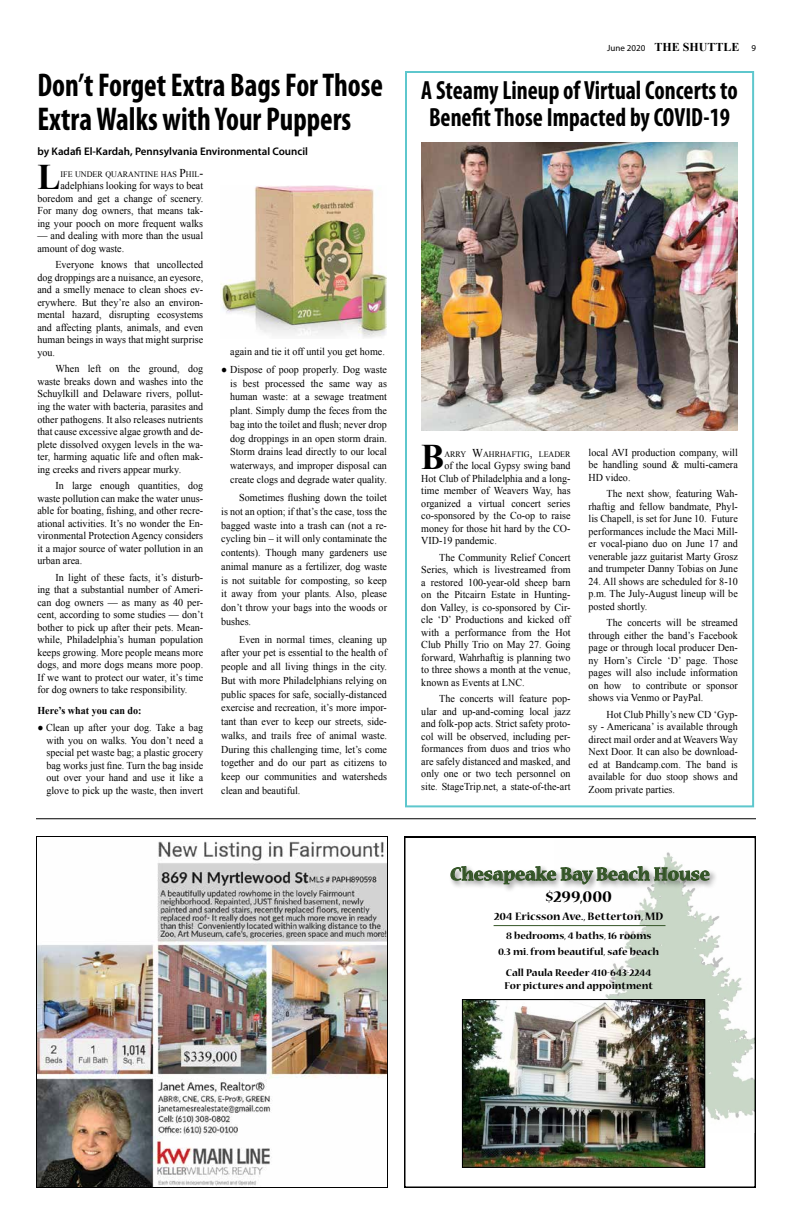
<style>
.page{position:relative;width:792px;height:1224px;background:#fff}
.page>*{position:absolute;margin:0;border:0;box-sizing:border-box;transform-origin:0 0}
.t1{font:700 36px "Times New Roman";color:#000;scale:.96 1}
.t2{font:700 condensed 33px/34px "Myriad Pro";color:#000;scale:.91 1}
.t3{font:700 condensed 26.4px/27px "Myriad Pro";color:#000;scale:.91 1}
.t4{font:700 20px "Nueva Std";color:#345527}
.t5{font:700 18px "Nueva Std";color:#000}
.t6{font:700 12px "Nueva Std";color:#000}
.t7{font:700 12px "Times New Roman";color:#000}
.t8{font:700 11px/16px "Nueva Std";color:#000;text-align:center}
.t9{font:600 11px "Myriad Pro";color:#000}
.t10{font:10.5px/12.5px "Times New Roman";color:#000;text-align:justify;scale:.96 1}
.t11{font:700 10.5px "Times New Roman";color:#000;scale:.96 1}
.t12{font:8.4px "Times New Roman";color:#000;scale:.96 1}
.s1{font-size:12px}
.s2{font-family:"Myriad Pro";font-weight:400;font-size:9px}
</style>
<div class="page">
<div style="left:405px;top:71px;width:349px;height:736px;border:2px solid #5ec7cd"></div>
<img style="left:38px;top:841px;width:348px;height:345px">
<div style="left:36px;top:836px;width:352px;height:352px;border:1px solid #000"></div>
<img style="left:554px;top:852px;width:200px;height:281px">
<img style="left:464px;top:1001px;width:239px;height:165px">
<div style="left:462px;top:999px;width:243px;height:169px;border:1px solid #000"></div>
<div style="left:449px;top:865px;width:268px;height:28px;background:#000;opacity:.61"></div>
<svg style="left:451px;top:866px;width:259px;height:18px"></svg>
<hr style="left:494px;top:925px;width:172px;height:1px;background:#345527">
<div style="left:404px;top:836px;width:352px;height:352px;border:1px solid #000"></div>
<hr style="left:36px;top:818px;width:720px;height:1px;background:#000">
<img style="left:422px;top:143px;width:315px;height:287px">
<img style="left:220px;top:186px;width:167px;height:152px">
<h2 class="t2" style="left:37px;top:67px;width:381px">Don’t Forget Extra Bags For Those<br>Extra Walks with Your Puppers</h2>
<p class="t9" style="left:37px;top:144px;width:272px">by Kadafi El-Kardah, Pennsylvania Environmental Council</p>
<h1 class="t1" style="left:37px;top:152px;width:26px">L</h1>
<p class="t12" style="left:61px;top:168px;width:150px">IFE UNDER QUARANTINE HAS <span class="s1">P</span>HIL<span class="s1">-</span></p>
<p class="t10" style="left:37px;top:179px;width:174px;text-indent:23px">adelphians looking for ways to beat boredom and get a change of scenery.<br>For many dog owners, that means tak&shy;ing your pooch on more frequent walks</p>
<p class="t10" style="left:37px;top:229px;width:174px">— and dealing with more than the usual amount of dog waste.</p>
<p class="t10" style="left:37px;top:258px;width:174px;text-indent:18px">Everyone knows that uncollected dog droppings are a nuisance, an eyesore, and a smelly menace to clean shoes ev&shy;erywhere. But they’re also an environ&shy;mental hazard, disrupting ecosystems and affecting plants, animals, and even human beings in ways that might surprise you.</p>
<p class="t10" style="left:37px;top:363px;width:174px;text-indent:18px">When left on the ground, dog waste breaks down and washes into the Schuylkill and Delaware rivers, pollut&shy;ing the water with bacteria, parasites and other pathogens. It also releases nutrients that cause excessive algae growth and de&shy;plete dissolved oxygen levels in the wa&shy;ter, harming aquatic life and often mak&shy;ing creeks and rivers appear murky.</p>
<p class="t10" style="left:37px;top:479px;width:174px;text-indent:18px">In large enough quantities, dog waste pollution can make the water unus&shy;able for boating, fishing, and other recre&shy;ational activities. It’s no wonder the En&shy;vironmental Protection Agency considers it a major source of water pollution in an urban area.</p>
<p class="t10" style="left:37px;top:571px;width:174px;text-indent:18px">In light of these facts, it’s disturb&shy;ing that a substantial number of Ameri&shy;can dog owners — as many as 40 per&shy;cent, according to some studies — don’t bother to pick up after their pets. Mean&shy;while, Philadelphia’s human population keeps growing. More people means more dogs, and more dogs means more poop.<br>If we want to protect our water, it’s time for dog owners to take responsibility.</p>
<p class="t11" style="left:37px;top:703px;width:110px">Here’s what you can do:</p>
<p class="t10" style="left:46px;top:721px;width:165px;text-indent:-9px">● Clean up after your dog. Take a bag with you on walks. You don’t need a special pet waste bag; a plastic grocery bag works just fine. Turn the bag inside out over your hand and use it like a glove to pick up the waste, then invert</p>
<p class="t10" style="left:230px;top:345px;width:163px">again and tie it off until you get home.</p>
<p class="t10" style="left:230px;top:362px;width:165px;line-height:13.7px;text-indent:-9px">● Dispose of poop properly. Dog waste is best processed the same way as human waste: at a sewage treatment plant. Simply dump the feces from the bag into the toilet and flush; never drop dog droppings in an open storm drain.<br>Storm drains lead directly to our local waterways, and improper disposal can create clogs and degrade water quality.</p>
<p class="t10" style="left:221px;top:491px;width:174px;line-height:13.7px;text-indent:18px">Sometimes flushing down the toilet is not an option; if that’s the case, toss the bagged waste into a trash can (not a re&shy;cycling bin – it will only contaminate the contents). Though many gardeners use animal manure as a fertilizer, dog waste is not suitable for composting, so keep it away from your plants. Also, please don’t throw your bags into the woods or bushes.</p>
<p class="t10" style="left:221px;top:632px;width:174px;line-height:13.7px;text-indent:18px">Even in normal times, cleaning up after your pet is essential to the health of people and all living things in the city.<br>But with more Philadelphians relying on public spaces for safe, socially-distanced exercise and recreation, it’s more impor&shy;tant than ever to keep our streets, side&shy;walks, and trails free of animal waste.<br>During this challenging time, let’s come together and do our part as citizens to keep our communities and watersheds clean and beautiful.</p>
<p class="t7" style="left:607px;top:39px;width:150px"><span class="s2">June 2020</span> THE SHUTTLE <span class="s2">9</span></p>
<h3 class="t3" style="left:421px;top:76px;width:350px">A Steamy Lineup of Virtual Concerts to<br>Benefit Those Impacted by COVID-19</h3>
<h1 class="t1" style="left:421px;top:432px;width:26px">B</h1>
<p class="t12" style="left:444px;top:448px;width:133px">ARRY <span class="s1">W</span>AHRHAFTIG<span class="s1">,</span> LEADER</p>
<p class="t10" style="left:421px;top:459px;width:157px;text-indent:23px">of the local Gypsy swing band Hot Club of Philadelphia and a long&shy;time member of Weavers Way, has organized a virtual concert series co-sponsored by the Co-op to raise money for those hit hard by the CO-VID-19 pandemic.</p>
<p class="t10" style="left:421px;top:551px;width:157px;text-indent:18px">The Community Relief Concert Series, which is livestreamed from a restored 100-year-old sheep barn on the Pitcairn Estate in Hunting&shy;don Valley, is co-sponsored by Cir&shy;cle ‘D’ Productions and kicked off with a performance from the Hot Club Philly Trio on May 27. Going forward, Wahrhaftig is planning two to three shows a month at the venue, known as Events at LNC.</p>
<p class="t10" style="left:421px;top:692px;width:157px;text-indent:18px">The concerts will feature pop&shy;ular and up-and-coming local jazz and folk-pop acts. Strict safety proto&shy;col will be observed, including per&shy;formances from duos and trios who are safely distanced and masked, and only one or two tech personnel on site. StageTrip.net, a state-of-the-art</p>
<p class="t10" style="left:589px;top:446px;width:157px">local AVI production company, will be handling sound &amp; multi-camera HD video.</p>
<p class="t10" style="left:589px;top:487px;width:157px;text-indent:18px">The next show, featuring Wah&shy;rhaftig and fellow bandmate, Phyl&shy;lis Chapell, is set for June 10. Future performances include the Maci Mill&shy;er vocal-piano duo on June 17 and venerable jazz guitarist Marty Grosz and trumpeter Danny Tobias on June</p>
<p class="t10" style="left:589px;top:575px;width:157px">24. All shows are scheduled for 8-10 p.m. The July-August lineup will be posted shortly.</p>
<p class="t10" style="left:589px;top:616px;width:157px;text-indent:18px">The concerts will be streamed through either the band’s Facebook page or through local producer Den&shy;ny Horn’s Circle ‘D’ page. Those pages will also include information on how to contribute or sponsor shows via Venmo or PayPal.</p>
<p class="t10" style="left:589px;top:708px;width:157px;text-indent:18px">Hot Club Philly’s new CD ‘Gyp&shy;sy - Americana’ is available through direct mail order and at Weavers Way Next Door. It can also be download&shy;ed at Bandcamp.com. The band is available for duo stoop shows and Zoom private parties.</p>
<h3 class="t4" style="left:450px;top:865px;width:261px">Chesapeake Bay Beach House</h3>
<h3 class="t5" style="left:545px;top:888px;width:68px">$299,000</h3>
<p class="t6" style="left:494px;top:911px;width:171px">204 Ericsson Ave., Betterton, MD</p>
<p class="t8" style="left:498px;top:928px;width:162px">8 bedrooms, 4 baths, 16 rooms<br>0.3 mi. from beautiful, safe beach</p>
<p class="t8" style="left:505px;top:967px;width:150px;line-height:13.2px;text-align:left">Call Paula Reeder 410-643-2244<br>For pictures and appointment</p>
</div>
